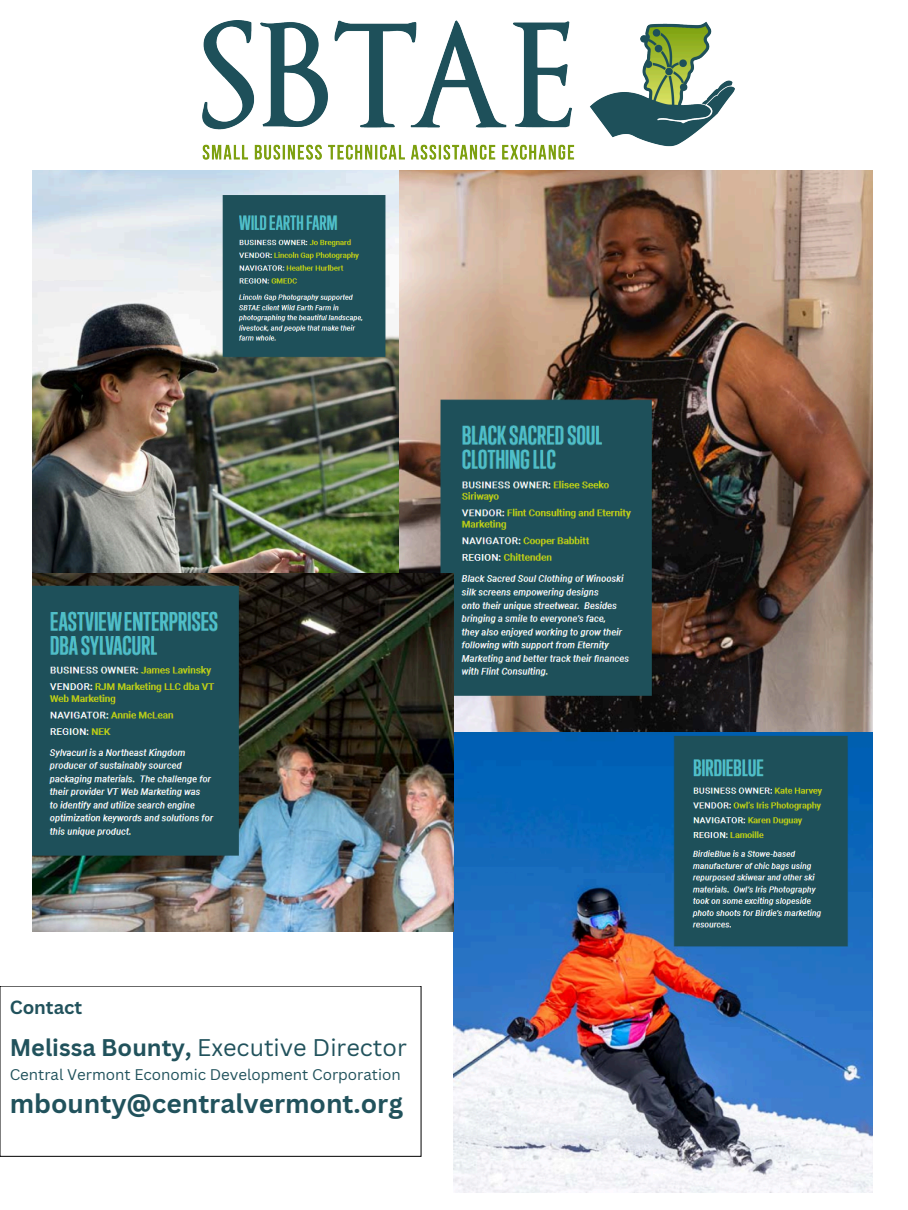
<style>
.page{position:relative;width:908px;height:1210px;background:#fff}
.page>*{position:absolute;margin:0;border:0;box-sizing:border-box;transform-origin:0 0}
.t1{font:700 26.25px "Canva Sans";color:#21525c}
.t2{font:23.45px "Canva Sans";color:#21525c}
.t3{font:700 18.55px "Canva Sans";color:#21525c}
.t4{font:15.05px "Canva Sans";color:#21525c}
.s1{font-weight:700}
</style>
<div class="page">
<img style="left:453px;top:731px;width:419px;height:461px">
<img style="left:32px;top:171px;width:367px;height:402px">
<img style="left:399px;top:171px;width:473px;height:560px">
<img style="left:32px;top:573px;width:421px;height:359px">
<svg style="left:0;top:986px;width:421px;height:170px"></svg>
<img style="left:202px;top:20px;width:532px;height:140px">
<p class="t3" style="left:10px;top:994px;width:74px">Contact</p>
<p class="t2" style="left:10px;top:1030px;width:398px"><span class="s1">Melissa Bounty,</span> Executive Director</p>
<p class="t4" style="left:10px;top:1063px;width:392px">Central Vermont Economic Development Corporation</p>
<p class="t1" style="left:10px;top:1084px;width:395px">mbounty@centralvermont.org</p>
</div>
